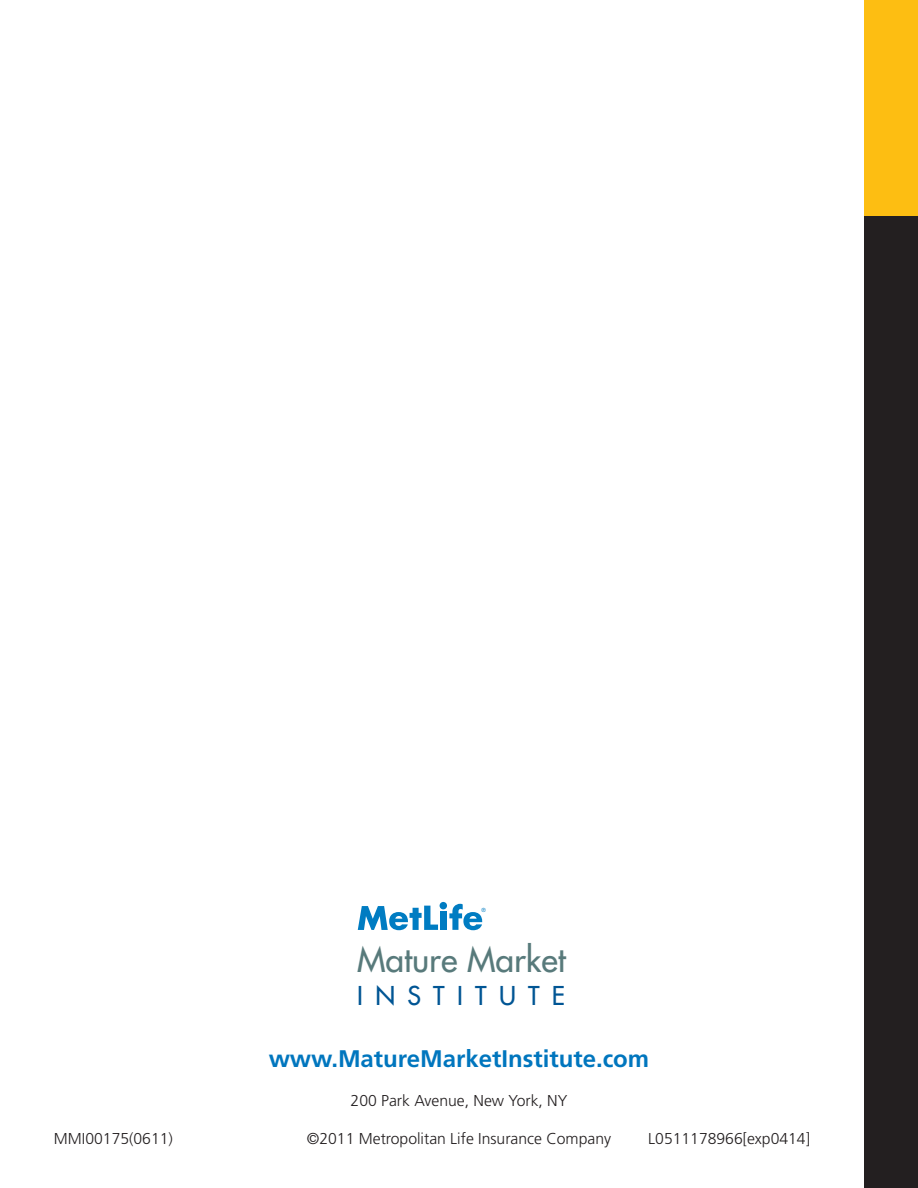
<style>
.page{position:relative;width:918px;height:1188px;background:#fff}
.page>*{position:absolute;margin:0;border:0;box-sizing:border-box;transform-origin:0 0}
.t1{font:33.45px "Futura";color:#587a7b}
.t2{font:25.35px "Futura";letter-spacing:.485em;color:#005594}
.t3{font:700 24px "Frutiger";color:#0076be}
.t4{font:300 15.75px "Frutiger";color:#231f20}
.t5{font:5.4px "Futura";color:#007cc2}
</style>
<div class="page">
<div style="left:864px;top:0;width:54px;height:216px;background:#fdbe12"></div>
<div style="left:864px;top:216px;width:54px;height:972px;background:#231f20"></div>
<div style="left:440px;top:912px;width:6px;height:18px;background:#007cc2"></div>
<svg style="left:449px;top:904px;width:33px;height:26px"></svg>
<div style="left:440px;top:902px;width:7px;height:7px;background:#007cc2;border-radius:50%"></div>
<svg style="left:358px;top:906px;width:80px;height:24px"></svg>
<p class="t5" style="left:481px;top:907px;width:6px">®</p>
<h1 class="t1" style="left:357px;top:943px;width:210px">Mature Market</h1>
<h2 class="t2" style="left:357px;top:983px;width:209px">INSTITUTE</h2>
<h3 class="t3" style="left:269px;top:1048px;width:382px">www.MatureMarketInstitute.com</h3>
<p class="t4" style="left:351px;top:1094px;width:218px">200 Park Avenue, New York, NY</p>
<p class="t4" style="left:54px;top:1133px;width:120px">MMI00175(0611)</p>
<p class="t4" style="left:307px;top:1133px;width:306px">©2011 Metropolitan Life Insurance Company</p>
<p class="t4" style="left:648px;top:1133px;width:163px">L0511178966[exp0414]</p>
</div>
